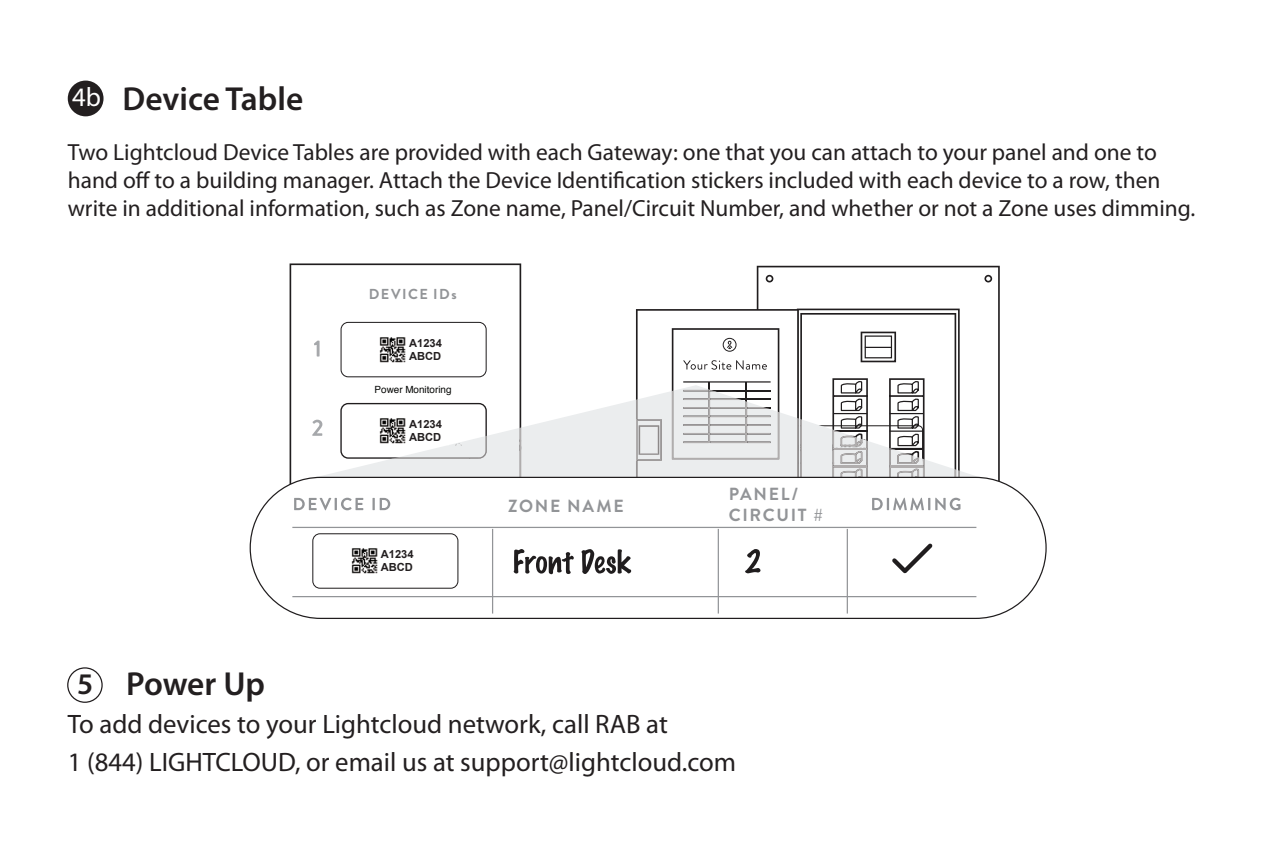
<style>
.page{position:relative;width:1276px;height:851px;background:#fff}
.page>*{position:absolute;margin:0;border:0;box-sizing:border-box;transform-origin:0 0}
.t1{font:600 33.5px "Myriad Pro";color:#231f20}
.t2{font:26.75px/37.8px "Myriad Pro";color:#231f20}
.t3{font:23.25px/28px "Myriad Pro";color:#231f20}
.t4{font:700 17.5px/20.5px "Brandon Grotesque";letter-spacing:.1em;color:#929497}
.t5{font:700 14.5px "Brandon Grotesque";letter-spacing:.1em;color:#929497}
.t6{font:700 11.25px/13.5px "Arial";color:#231f20}
.t7{font:10px "Helvetica";color:#040503}
.s1{font-weight:400;font-size:26.75px;color:#fff}
.s2{font-size:30px}
</style>
<div class="page">
<svg style="left:289px;top:263px;width:232px;height:46px"></svg>
<svg style="left:757px;top:266px;width:242px;height:215px"></svg>
<div style="left:250px;top:477px;width:796px;height:141px;background:#fff;border-radius:70px"></div>
<hr style="left:292px;top:596px;width:684px;height:1px;background:#929497">
<hr style="left:492px;top:529px;width:1px;height:84px;background:#929497">
<hr style="left:717px;top:529px;width:2px;height:84px;background:#929497">
<hr style="left:846px;top:529px;width:2px;height:84px;background:#929497">
<div style="left:312px;top:533px;width:146px;height:55px;border:1px solid #201d1e;border-radius:7px"></div>
<svg style="left:289px;top:309px;width:691px;height:268px"></svg>
<div style="left:68px;top:81px;width:36px;height:35px;background:#231f20;border-radius:50%"></div>
<div style="left:67px;top:667px;width:36px;height:35px;border:1px solid #211d1e;border-radius:50%"></div>
<img style="left:379px;top:336px;width:26px;height:26px">
<img style="left:379px;top:418px;width:26px;height:25px">
<img style="left:351px;top:547px;width:26px;height:26px">
<h1 class="t1" style="left:72px;top:80px;width:233px"><span class="s1">4b</span> Device Table</h1>
<p class="t3" style="left:68px;top:139px;width:1129px">Two Lightcloud Device Tables are provided with each Gateway: one that you can attach to your panel and one to hand off to a building manager. Attach the Device Identification stickers included with each device to a row, then write in additional information, such as Zone name, Panel/Circuit Number, and whether or not a Zone uses dimming.</p>
<p class="t5" style="left:369px;top:284px;width:89px">DEVICE IDs</p>
<p class="t6" style="left:409px;top:336px;width:34px">A1234<br>ABCD</p>
<p class="t7" style="left:375px;top:381px;width:78px">Power Monitoring</p>
<h1 class="t1" style="left:77px;top:665px;width:189px"><span class="s2">5</span> Power Up</h1>
<p class="t6" style="left:409px;top:417px;width:34px">A1234<br>ABCD</p>
<p class="t6" style="left:381px;top:547px;width:34px">A1234<br>ABCD</p>
<p class="t4" style="left:508px;top:495px;width:117px">ZONE NAME</p>
<p class="t4" style="left:729px;top:484px;width:96px">PANEL/<br>CIRCUIT #</p>
<p class="t2" style="left:68px;top:705px;width:670px">To add devices to your Lightcloud network, call RAB at<br>1 (844) LIGHTCLOUD, or email us at support@lightcloud.com</p>
</div>
